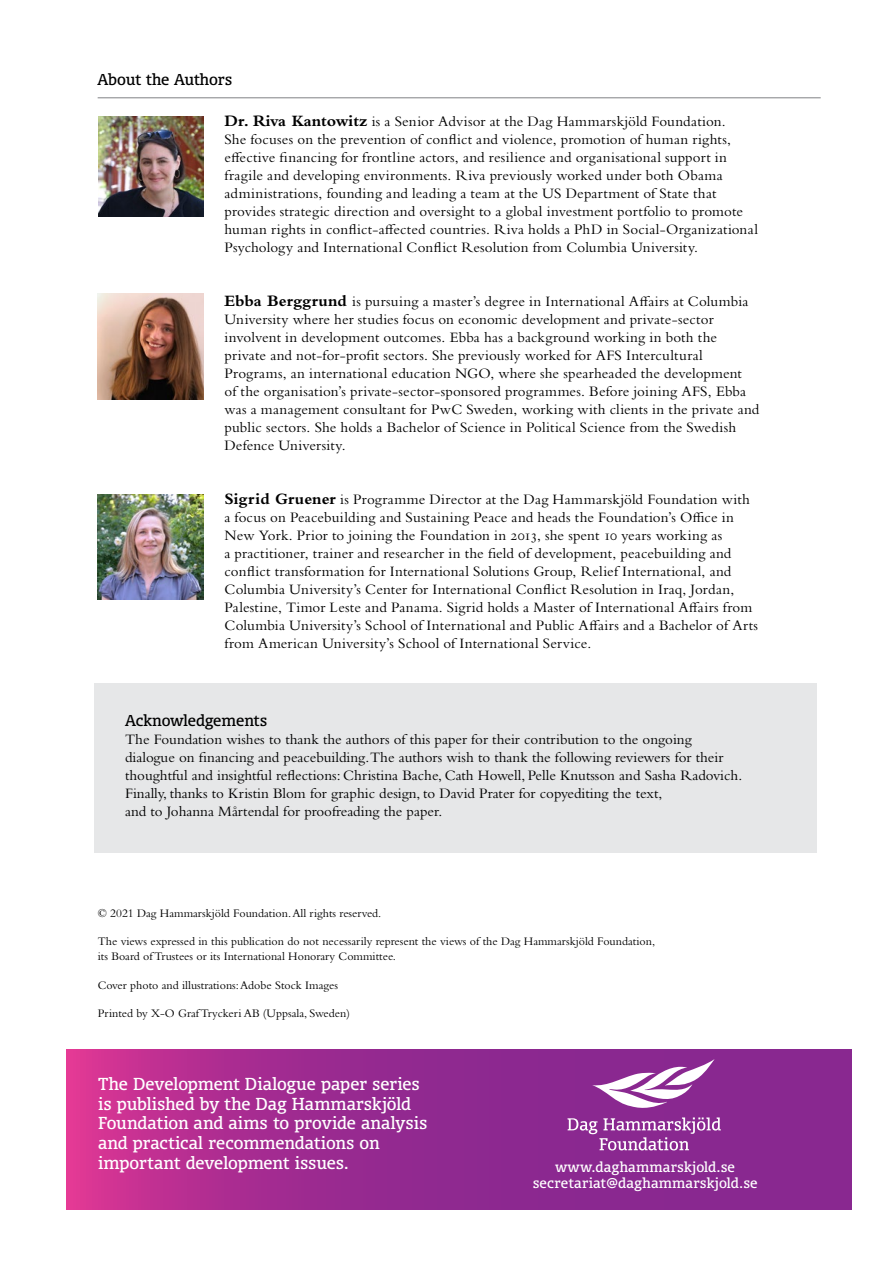
<style>
.page{position:relative;width:893px;height:1263px;background:#fff}
.page>*{position:absolute;margin:0;border:0;box-sizing:border-box;transform-origin:0 0}
.t1{font:16.5px/19.8px "Olsen";color:#fff}
.t2{font:15px/18px "Bembo Std";letter-spacing:.005em;color:#000}
.t3{font:15px "Olsen LF";color:#000}
.t4{font:13.5px/16.2px "Olsen";letter-spacing:.02em;color:#fff;text-align:center}
.t5{font:12px/14.4px "Bembo Std";color:#000}
.s1{font-weight:700;font-size:16.5px}
</style>
<div class="page">
<div style="left:94px;top:683px;width:723px;height:170px;background:#e6e7e8"></div>
<hr style="left:98px;top:97px;width:723px;height:1px;background:#808285">
<svg style="left:67px;top:1050px;width:785px;height:160px;background:#9c2a90"></svg>
<svg style="left:592px;top:1059px;width:123px;height:51px"></svg>
<svg style="left:567px;top:1117px;width:154px;height:33px;background:#a254a7"></svg>
<img style="left:98px;top:293px;width:106px;height:106px">
<img style="left:98px;top:494px;width:106px;height:106px">
<img style="left:98px;top:116px;width:105px;height:100px">
<p class="t3" style="left:98px;top:69px;width:136px">About the Authors</p>
<p class="t2" style="left:225px;top:112px;width:535px"><span class="s1">Dr. Riva Kantowitz</span> is a Senior Advisor at the Dag Hammarskjöld Foundation.<br>She focuses on the prevention of conflict and violence, promotion of human rights, effective financing for frontline actors, and resilience and organisational support in fragile and developing environments. Riva previously worked under both Obama administrations, founding and leading a team at the US Department of State that provides strategic direction and oversight to a global investment portfolio to promote human rights in conflict-affected countries. Riva holds a PhD in Social-Organizational Psychology and International Conflict Resolution from Columbia University.</p>
<p class="t2" style="left:225px;top:292px;width:536px"><span class="s1">Ebba Berggrund</span> is pursuing a master’s degree in International Affairs at Columbia University where her studies focus on economic development and private-sector involvent in development outcomes. Ebba has a background working in both the private and not-for-profit sectors. She previously worked for AFS Intercultural Programs, an international education NGO, where she spearheaded the development<br>of the organisation’s private-sector-sponsored programmes. Before joining AFS, Ebba was a management consultant for PwC Sweden, working with clients in the private and public sectors. She holds a Bachelor of Science in Political Science from the Swedish Defence University.</p>
<p class="t2" style="left:225px;top:490px;width:535px"><span class="s1">Sigrid Gruener</span> is Programme Director at the Dag Hammarskjöld Foundation with a focus on Peacebuilding and Sustaining Peace and heads the Foundation’s Office in New York. Prior to joining the Foundation in 2013, she spent 10 years working as<br>a practitioner, trainer and researcher in the field of development, peacebuilding and conflict transformation for International Solutions Group, Relief International, and Columbia University’s Center for International Conflict Resolution in Iraq, Jordan, Palestine, Timor Leste and Panama. Sigrid holds a Master of International Affairs from Columbia University’s School of International and Public Affairs and a Bachelor of Arts from American University’s School of International Service.</p>
<p class="t3" style="left:125px;top:710px;width:144px">Acknowledgements</p>
<p class="t2" style="left:125px;top:729px;width:619px">The Foundation wishes to thank the authors of this paper for their contribution to the ongoing dialogue on financing and peacebuilding.The authors wish to thank the following reviewers for their thoughtful and insightful reflections: Christina Bache, Cath Howell, Pelle Knutsson and Sasha Radovich.<br>Finally, thanks to Kristin Blom for graphic design, to David Prater for copyediting the text,<br>and to Johanna Mårtendal for proofreading the paper.</p>
<p class="t5" style="left:98px;top:905px;width:285px">© 2021 Dag Hammarskjöld Foundation. All rights reserved.</p>
<p class="t5" style="left:98px;top:934px;width:559px">The views expressed in this publication do not necessarily represent the views of the Dag Hammarskjöld Foundation, its Board of Trustees or its International Honorary Committee.</p>
<p class="t5" style="left:98px;top:977px;width:242px">Cover photo and illustrations: Adobe Stock Images</p>
<p class="t5" style="left:98px;top:1006px;width:254px">Printed by X-O Graf Tryckeri AB (Uppsala, Sweden)</p>
<p class="t1" style="left:98px;top:1073px;width:331px">The Development Dialogue paper series is published by the Dag Hammarskjöld Foundation and aims to provide analysis and practical recommendations on important development issues.</p>
<p class="t4" style="left:533px;top:1158px;width:227px">www.daghammarskjold.se secretariat@daghammarskjold.se</p>
</div>
